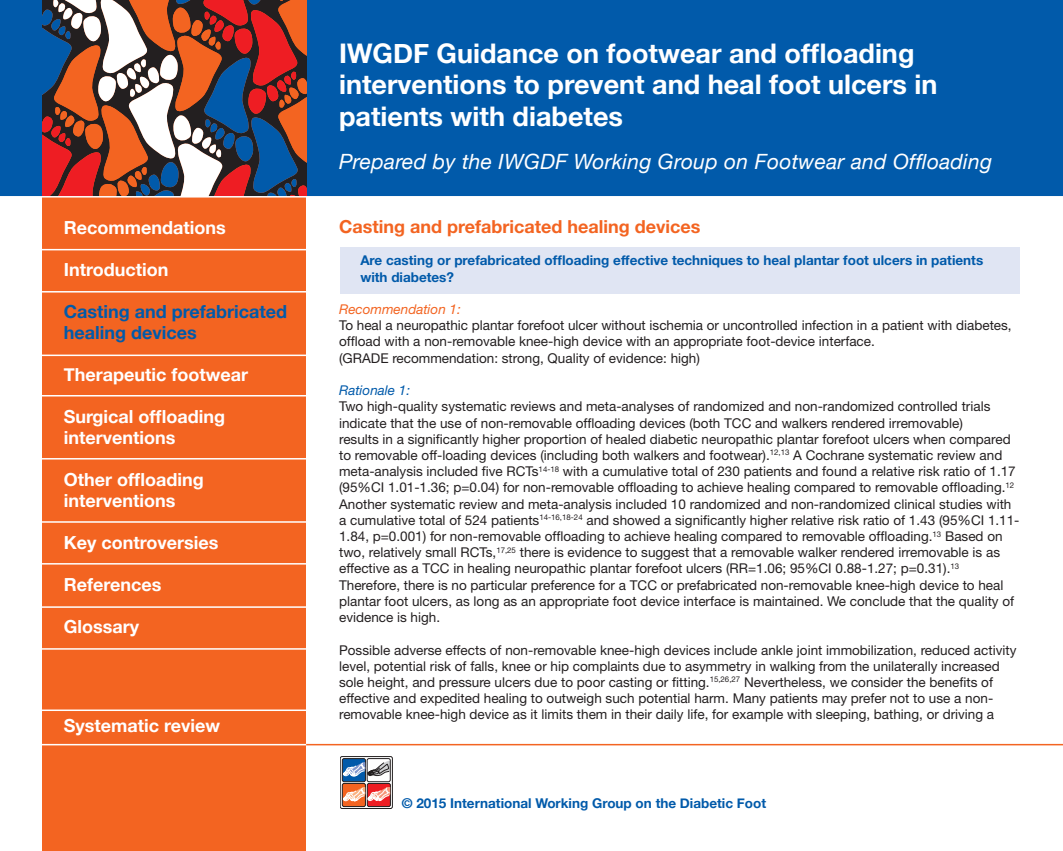
<style>
.page{position:relative;width:1063px;height:851px;background:#fff}
.page>*{position:absolute;margin:0;border:0;box-sizing:border-box;transform-origin:0 0}
.t1{font:700 27px/31.5px "Helvetica Neue";color:#fff}
.t2{font:italic 21px "Helvetica Neue";letter-spacing:.015em;color:#fff}
.t3{font:700 18px/21px "Helvetica Neue";color:#fff}
.t4{font:700 18px "Helvetica Neue LT";color:#f36421}
.t5{font:700 18px/21px "Helvetica Neue";color:#015aaa}
.t6{font:13.5px/16.2px "Helvetica Neue LT";color:#231f20}
.t7{font:700 13.5px/16.2px "Helvetica Neue LT";color:#015aaa}
.t8{font:700 13.5px "Helvetica Neue";color:#015aaa}
.t9{font:italic 13.5px "Helvetica Neue LT";color:#f36421}
.t10{font:italic 13.5px "Helvetica Neue LT";color:#015aaa}
</style>
<div class="page">
<div style="left:340px;top:247px;width:680px;height:46px;background:#e0e5f3"></div>
<div style="left:0;top:0;width:1063px;height:196px;background:#015aaa"></div>
<div style="left:43px;top:0;width:263px;height:850px;background:#f36421"></div>
<svg style="left:43px;top:0;width:263px;height:196px"></svg>
<hr style="left:0;top:196px;width:1063px;height:1px;background:#fff">
<hr style="left:306px;top:743px;width:757px;height:2px;background:#f36421">
<div style="left:340px;top:756px;width:52px;height:52px;border:1px solid #231f20;border-radius:2px"></div>
<div style="left:367px;top:783px;width:23px;height:23px;background:#ee1d23;border-radius:2px"></div>
<div style="left:367px;top:783px;width:23px;height:23px;border:1px solid #231f20;border-radius:2px"></div>
<div style="left:342px;top:783px;width:23px;height:23px;background:#f36421;border-radius:2px"></div>
<div style="left:342px;top:783px;width:24px;height:23px;border:1px solid #231f20;border-radius:2px"></div>
<div style="left:342px;top:758px;width:24px;height:23px;border:1px solid #231f20;border-radius:2px"></div>
<svg style="left:343px;top:758px;width:47px;height:44px"></svg>
<hr style="left:0;top:249px;width:306px;height:1px;background:#fff">
<hr style="left:0;top:291px;width:306px;height:1px;background:#fff">
<hr style="left:0;top:354px;width:306px;height:2px;background:#fff">
<hr style="left:0;top:521px;width:306px;height:1px;background:#fff">
<hr style="left:0;top:395px;width:306px;height:1px;background:#fff">
<hr style="left:0;top:458px;width:306px;height:1px;background:#fff">
<hr style="left:0;top:563px;width:306px;height:1px;background:#fff">
<hr style="left:0;top:606px;width:306px;height:1px;background:#fff">
<hr style="left:0;top:648px;width:306px;height:1px;background:#fff">
<hr style="left:0;top:743px;width:306px;height:2px;background:#fff">
<hr style="left:0;top:709px;width:306px;height:2px;background:#fff">
<h3 class="t3" style="left:64px;top:216px;width:163px">Recommendations</h3>
<h3 class="t3" style="left:64px;top:258px;width:106px">Introduction</h3>
<h3 class="t5" style="left:64px;top:300px;width:225px">Casting and prefabricated healing devices</h3>
<h3 class="t3" style="left:64px;top:363px;width:186px">Therapeutic footwear</h3>
<h3 class="t3" style="left:64px;top:405px;width:163px">Surgical offloading interventions</h3>
<h3 class="t3" style="left:64px;top:468px;width:141px">Other offloading interventions</h3>
<h3 class="t3" style="left:64px;top:531px;width:156px">Key controversies</h3>
<h3 class="t3" style="left:64px;top:573px;width:99px">References</h3>
<h3 class="t3" style="left:64px;top:615px;width:77px">Glossary</h3>
<h3 class="t3" style="left:64px;top:715px;width:158px">Systematic review</h3>
<h1 class="t1" style="left:339px;top:36px;width:600px">IWGDF Guidance on footwear and offloading interventions to prevent and heal foot ulcers in patients with diabetes</h1>
<h2 class="t2" style="left:339px;top:149px;width:655px">Prepared by the IWGDF Working Group on Footwear and Offloading</h2>
<h3 class="t4" style="left:339px;top:215px;width:363px">Casting and prefabricated healing devices</h3>
<p class="t7" style="left:360px;top:252px;width:624px">Are casting or prefabricated offloading effective techniques to heal plantar foot ulcers in patients with diabetes?</p>
<p class="t9" style="left:339px;top:301px;width:123px">Recommendation 1:</p>
<p class="t6" style="left:339px;top:317px;width:674px">To heal a neuropathic plantar forefoot ulcer without ischemia or uncontrolled infection in a patient with diabetes, offload with a non-removable knee-high device with an appropriate foot-device interface.<br>(GRADE recommendation: strong, Quality of evidence: high)</p>
<p class="t10" style="left:339px;top:382px;width:73px">Rationale 1:</p>
<p class="t6" style="left:339px;top:398px;width:682px">Two high-quality systematic reviews and meta-analyses of randomized and non-randomized controlled trials indicate that the use of non-removable offloading devices (both TCC and walkers rendered irremovable)<br>results in a significantly higher proportion of healed diabetic neuropathic plantar forefoot ulcers when compared to removable off-loading devices (including both walkers and footwear).<sup>12,13</sup> A Cochrane systematic review and meta-analysis included five RCTs<sup>14-18</sup> with a cumulative total of 230 patients and found a relative risk ratio of 1.17 (95%CI 1.01-1.36; p=0.04) for non-removable offloading to achieve healing compared to removable offloading.<sup>12<br></sup>Another systematic review and meta-analysis included 10 randomized and non-randomized clinical studies with a cumulative total of 524 patients<sup>14-16,18-24</sup> and showed a significantly higher relative risk ratio of 1.43 (95%CI 1.11- 1.84, p=0.001) for non-removable offloading to achieve healing compared to removable offloading.<sup>13</sup> Based on two, relatively small RCTs,<sup>17,25</sup> there is evidence to suggest that a removable walker rendered irremovable is as effective as a TCC in healing neuropathic plantar forefoot ulcers (RR=1.06; 95%CI 0.88-1.27; p=0.31).<sup>13<br></sup>Therefore, there is no particular preference for a TCC or prefabricated non-removable knee-high device to heal plantar foot ulcers, as long as an appropriate foot device interface is maintained. We conclude that the quality of evidence is high.</p>
<p class="t6" style="left:339px;top:641px;width:679px">Possible adverse effects of non-removable knee-high devices include ankle joint immobilization, reduced activity level, potential risk of falls, knee or hip complaints due to asymmetry in walking from the unilaterally increased sole height, and pressure ulcers due to poor casting or fitting.<sup>15,26,27</sup> Nevertheless, we consider the benefits of effective and expedited healing to outweigh such potential harm. Many patients may prefer not to use a non&shy;removable knee-high device as it limits them in their daily life, for example with sleeping, bathing, or driving a</p>
<p class="t8" style="left:402px;top:794px;width:366px">© 2015 International Working Group on the Diabetic Foot</p>
</div>
